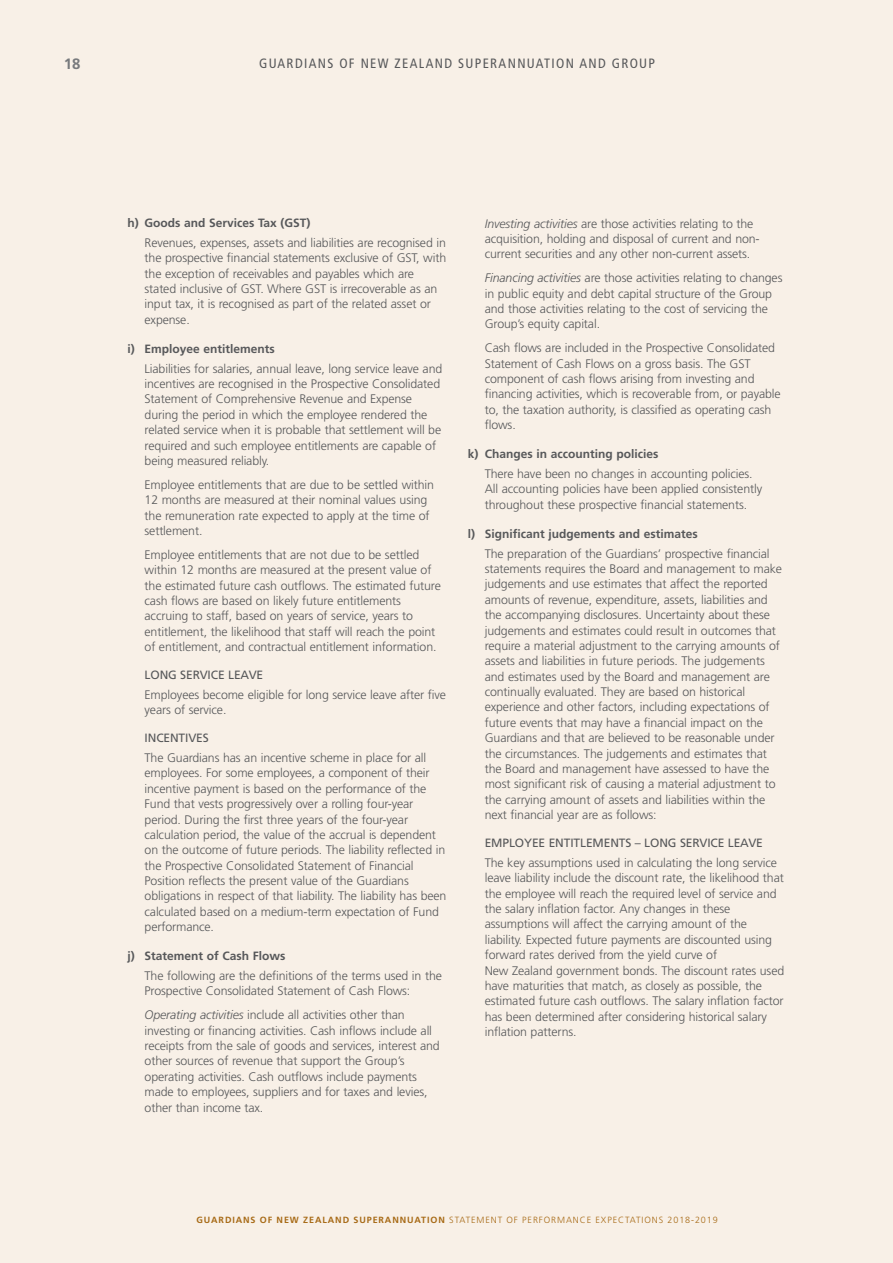
<style>
.page{position:relative;width:893px;height:1263px;background:#f8f0e7}
.page>*{position:absolute;margin:0;border:0;box-sizing:border-box;transform-origin:0 0}
.t1{font:700 15px "Frutiger";color:#787a7d}
.t2{font:condensed 13.5px "Frutiger";letter-spacing:.1em;color:#57585a}
.Body_indented{font:300 12.3px/15.3px "Frutiger";letter-spacing:-.01em;color:#57585a}
.Subhead_2_not_caps{font:700 12px "Frutiger";color:#57585a}
.Subhead_3{font:12px "Frutiger";letter-spacing:-.01em;color:#57585a}
.t3{font:300 9px "Frutiger";letter-spacing:.1em;color:#a76a16}
.s1{font-style:italic}
.s2{font-weight:700}
</style>
<div class="page">
<p class="t1" style="left:64px;top:55px;width:18px">18</p>
<p class="t2" style="left:259px;top:55px;width:398px">GUARDIANS OF NEW ZEALAND SUPERANNUATION AND GROUP</p>
<p class="Subhead_2_not_caps" style="left:128px;top:216px;width:185px">h) Goods and Services Tax (GST)</p>
<p class="Body_indented" style="left:145px;top:235px;width:303px">Revenues, expenses, assets and liabilities are recognised in the prospective financial statements exclusive of GST, with the exception of receivables and payables which are stated inclusive of GST. Where GST is irrecoverable as an input tax, it is recognised as part of the related asset or expense.</p>
<p class="Subhead_2_not_caps" style="left:128px;top:342px;width:149px">i) Employee entitlements</p>
<p class="Body_indented" style="left:145px;top:361px;width:299px">Liabilities for salaries, annual leave, long service leave and incentives are recognised in the Prospective Consolidated Statement of Comprehensive Revenue and Expense during the period in which the employee rendered the related service when it is probable that settlement will be required and such employee entitlements are capable of being measured reliably.</p>
<p class="Body_indented" style="left:145px;top:477px;width:291px">Employee entitlements that are due to be settled within 12 months are measured at their nominal values using the remuneration rate expected to apply at the time of settlement.</p>
<p class="Body_indented" style="left:145px;top:547px;width:298px">Employee entitlements that are not due to be settled within 12 months are measured at the present value of the estimated future cash outflows. The estimated future cash flows are based on likely future entitlements accruing to staff, based on years of service, years to entitlement, the likelihood that staff will reach the point of entitlement, and contractual entitlement information.</p>
<p class="Subhead_3" style="left:145px;top:668px;width:120px">LONG SERVICE LEAVE</p>
<p class="Body_indented" style="left:145px;top:687px;width:303px">Employees become eligible for long service leave after five years of service.</p>
<p class="Subhead_3" style="left:145px;top:731px;width:66px">INCENTIVES</p>
<p class="Body_indented" style="left:145px;top:750px;width:303px">The Guardians has an incentive scheme in place for all employees. For some employees, a component of their incentive payment is based on the performance of the Fund that vests progressively over a rolling four-year period. During the first three years of the four-year calculation period, the value of the accrual is dependent on the outcome of future periods. The liability reflected in the Prospective Consolidated Statement of Financial Position reflects the present value of the Guardians obligations in respect of that liability. The liability has been calculated based on a medium-term expectation of Fund performance.</p>
<p class="Subhead_2_not_caps" style="left:128px;top:949px;width:160px">j) Statement of Cash Flows</p>
<p class="Body_indented" style="left:145px;top:968px;width:299px">The following are the definitions of the terms used in the<br>Prospective Consolidated Statement of Cash Flows:</p>
<p class="Body_indented" style="left:145px;top:1007px;width:297px"><span class="s1">Operating activities</span> include all activities other than investing or financing activities. Cash inflows include all receipts from the sale of goods and services, interest and other sources of revenue that support the Group’s operating activities. Cash outflows include payments made to employees, suppliers and for taxes and levies, other than income tax.</p>
<p class="Body_indented" style="left:485px;top:216px;width:276px"><span class="s1">Investing activities</span> are those activities relating to the acquisition, holding and disposal of current and non&shy;current securities and any other non-current assets.</p>
<p class="Body_indented" style="left:485px;top:270px;width:299px"><span class="s1">Financing activities</span> are those activities relating to changes in public equity and debt capital structure of the Group and those activities relating to the cost of servicing the Group’s equity capital.</p>
<p class="Body_indented" style="left:485px;top:340px;width:297px">Cash flows are included in the Prospective Consolidated Statement of Cash Flows on a gross basis. The GST component of cash flows arising from investing and financing activities, which is recoverable from, or payable to, the taxation authority, is classified as operating cash flows.</p>
<p class="Subhead_2_not_caps" style="left:468px;top:447px;width:192px">k) Changes in accounting policies</p>
<p class="Body_indented" style="left:485px;top:466px;width:279px">There have been no changes in accounting policies.<br>All accounting policies have been applied consistently throughout these prospective financial statements.</p>
<p class="Subhead_2_not_caps" style="left:468px;top:527px;width:232px">l) Significant judgements and estimates</p>
<p class="Body_indented" style="left:485px;top:546px;width:299px">The preparation of the Guardians’ prospective financial statements requires the Board and management to make judgements and use estimates that affect the reported amounts of revenue, expenditure, assets, liabilities and the accompanying disclosures. Uncertainty about these judgements and estimates could result in outcomes that require a material adjustment to the carrying amounts of assets and liabilities in future periods. The judgements and estimates used by the Board and management are continually evaluated. They are based on historical experience and other factors, including expectations of future events that may have a financial impact on the Guardians and that are believed to be reasonable under the circumstances. The judgements and estimates that the Board and management have assessed to have the most significant risk of causing a material adjustment to the carrying amount of assets and liabilities within the next financial year are as follows:</p>
<p class="Subhead_3" style="left:485px;top:836px;width:280px">EMPLOYEE ENTITLEMENTS – LONG SERVICE LEAVE</p>
<p class="Body_indented" style="left:485px;top:855px;width:301px">The key assumptions used in calculating the long service leave liability include the discount rate, the likelihood that the employee will reach the required level of service and the salary inflation factor. Any changes in these assumptions will affect the carrying amount of the liability. Expected future payments are discounted using forward rates derived from the yield curve of<br>New Zealand government bonds. The discount rates used have maturities that match, as closely as possible, the estimated future cash outflows. The salary inflation factor has been determined after considering historical salary inflation patterns.</p>
<p class="t3" style="left:196px;top:1215px;width:523px"><span class="s2">GUARDIANS OF NEW ZEALAND SUPERANNUATION</span> STATEMENT OF PERFORMANCE EXPECTATIONS 2018-2019</p>
</div>
